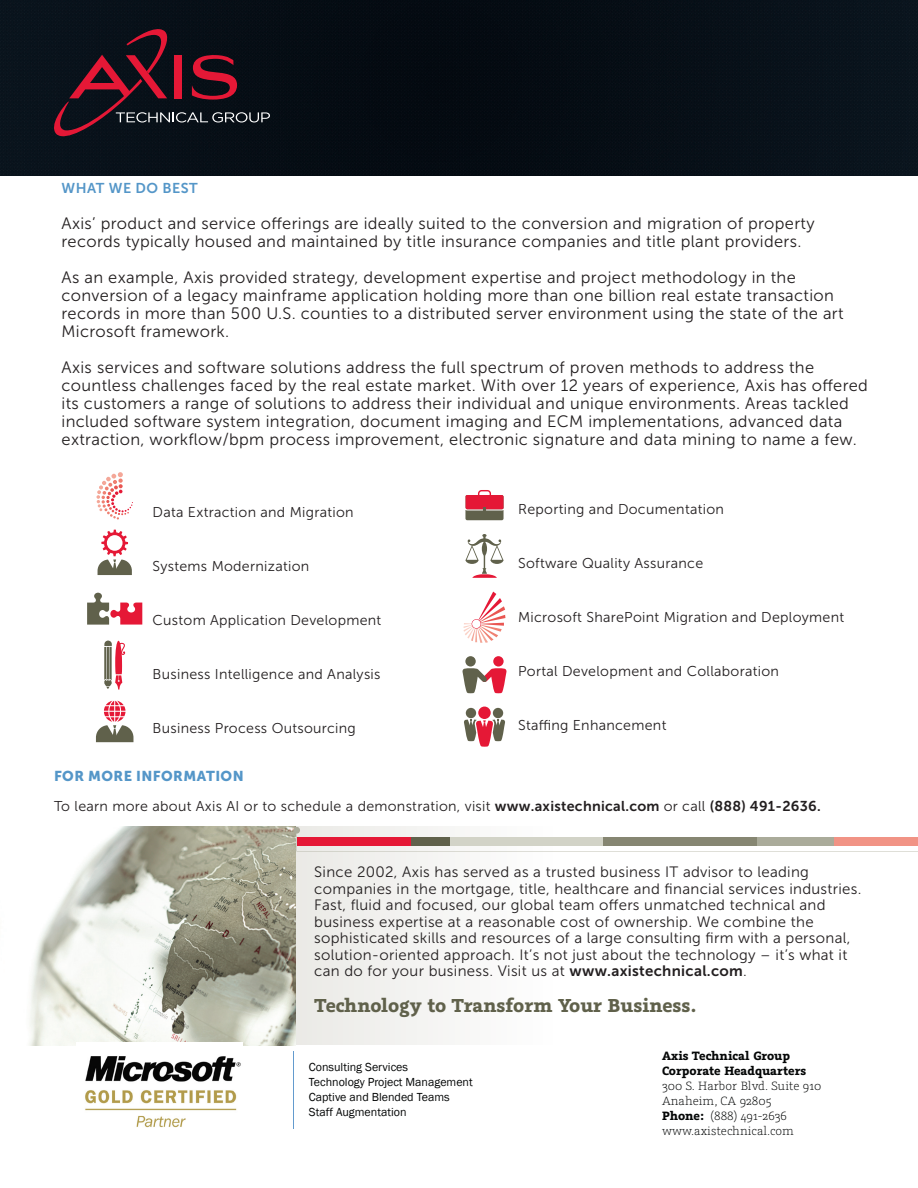
<style>
.page{position:relative;width:918px;height:1188px;background:#fff}
.page>*{position:absolute;margin:0;border:0;box-sizing:border-box;transform-origin:0 0}
.t1{font:700 21px "Graublau Slab";color:#60614b}
.t2{font:16.5px/18px "Museo Sans 300";letter-spacing:.02em;color:#231f20}
.t3{font:15px/16.5px "Museo Sans 300";letter-spacing:.02em;color:#231f20}
.t4{font:14.25px "Museo Sans 300";letter-spacing:.02em;color:#231f20}
.t5{font:14.25px "Museo Sans 900";letter-spacing:.03em;color:#5496c8}
.t6{font:14.25px "Museo Sans 700";letter-spacing:.03em;color:#5496c8}
.t7{font:300 13.5px "Graublau Slab";color:#050707}
.t8{font:700 13.5px "Graublau Slab";color:#050707}
.t9{font:12px "Franklin Gothic";color:#050707}
.s1{font-family:"Museo Sans 700"}
.s2{font-weight:700}
</style>
<div class="page">
<div style="left:0;top:0;width:918px;height:176px;background:#070e16"></div>
<svg style="left:49px;top:28px;width:221px;height:110px;background:#29141f"></svg>
<hr style="left:293px;top:1051px;width:1px;height:77px;background:#639bce">
<div style="left:295px;top:827px;width:623px;height:218px;background:linear-gradient(to right,#f1f1ee,#fff)"></div>
<img style="left:29px;top:827px;width:266px;height:218px">
<svg style="left:297px;top:828px;width:621px;height:24px"></svg>
<div style="left:293px;top:827px;width:7px;height:7px;background:#aaab9a;border-radius:50%"></div>
<svg style="left:465px;top:490px;width:39px;height:30px"></svg>
<div style="left:493px;top:656px;width:11px;height:11px;background:#e51836;border-radius:50%"></div>
<div style="left:465px;top:656px;width:11px;height:11px;background:#60614b;border-radius:50%"></div>
<svg style="left:462px;top:668px;width:45px;height:25px"></svg>
<div style="left:466px;top:708px;width:10px;height:10px;background:#60614b;border-radius:50%"></div>
<div style="left:493px;top:708px;width:10px;height:10px;background:#60614b;border-radius:50%"></div>
<div style="left:478px;top:707px;width:13px;height:12px;background:#e51836;border-radius:50%"></div>
<svg style="left:464px;top:719px;width:41px;height:28px"></svg>
<svg style="left:464px;top:592px;width:41px;height:51px"></svg>
<div style="left:472px;top:620px;width:9px;height:8px;background:#fff;border-radius:50%"></div>
<svg style="left:465px;top:534px;width:39px;height:44px"></svg>
<svg style="left:87px;top:593px;width:55px;height:32px"></svg>
<svg style="left:96px;top:701px;width:37px;height:41px"></svg>
<svg style="left:104px;top:641px;width:21px;height:49px"></svg>
<svg style="left:97px;top:472px;width:36px;height:48px"></svg>
<svg style="left:98px;top:530px;width:34px;height:45px"></svg>
<img style="left:77px;top:1042px;width:166px;height:86px">
<p class="t6" style="left:62px;top:180px;width:138px">WHAT WE DO BEST</p>
<p class="t2" style="left:62px;top:215px;width:755px">Axis’ product and service offerings are ideally suited to the conversion and migration of property records typically housed and maintained by title insurance companies and title plant providers.</p>
<p class="t2" style="left:62px;top:269px;width:784px">As an example, Axis provided strategy, development expertise and project methodology in the conversion of a legacy mainframe application holding more than one billion real estate transaction records in more than 500 U.S. counties to a distributed server environment using the state of the art Microsoft framework.</p>
<p class="t2" style="left:62px;top:359px;width:808px">Axis services and software solutions address the full spectrum of proven methods to address the countless challenges faced by the real estate market. With over 12 years of experience, Axis has offered its customers a range of solutions to address their individual and unique environments. Areas tackled included software system integration, document imaging and ECM implementations, advanced data extraction, workflow/bpm process improvement, electronic signature and data mining to name a few.</p>
<p class="t4" style="left:153px;top:505px;width:203px">Data Extraction and Migration</p>
<p class="t4" style="left:518px;top:502px;width:207px">Reporting and Documentation</p>
<p class="t4" style="left:153px;top:559px;width:158px">Systems Modernization</p>
<p class="t4" style="left:518px;top:556px;width:187px">Software Quality Assurance</p>
<p class="t4" style="left:153px;top:613px;width:230px">Custom Application Development</p>
<p class="t4" style="left:518px;top:610px;width:328px">Microsoft SharePoint Migration and Deployment</p>
<p class="t4" style="left:153px;top:667px;width:229px">Business Intelligence and Analysis</p>
<p class="t4" style="left:518px;top:664px;width:262px">Portal Development and Collaboration</p>
<p class="t4" style="left:153px;top:721px;width:205px">Business Process Outsourcing</p>
<p class="t4" style="left:518px;top:718px;width:150px">Staffing Enhancement</p>
<p class="t5" style="left:54px;top:768px;width:191px">FOR MORE INFORMATION</p>
<p class="t4" style="left:54px;top:799px;width:768px">To learn more about Axis AI or to schedule a demonstration, visit <span class="s1">www.axistechnical.com</span> or call <span class="s1">(888) 491-2636.</span></p>
<p class="t3" style="left:314px;top:864px;width:549px">Since 2002, Axis has served as a trusted business IT advisor to leading companies in the mortgage, title, healthcare and financial services industries.<br>Fast, fluid and focused, our global team offers unmatched technical and business expertise at a reasonable cost of ownership. We combine the sophisticated skills and resources of a large consulting firm with a personal, solution-oriented approach. It’s not just about the technology – it’s what it can do for your business. Visit us at <span class="s1">www.axistechnical.com</span>.</p>
<p class="t1" style="left:314px;top:992px;width:384px">Technology to Transform Your Business.</p>
<p class="t9" style="left:309px;top:1060px;width:101px">Consulting Services</p>
<p class="t9" style="left:309px;top:1075px;width:165px">Technology Project Management</p>
<p class="t9" style="left:309px;top:1090px;width:142px">Captive and Blended Teams</p>
<p class="t9" style="left:309px;top:1105px;width:99px">Staff Augmentation</p>
<p class="t8" style="left:662px;top:1047px;width:130px">Axis Technical Group</p>
<p class="t8" style="left:662px;top:1062px;width:146px">Corporate Headquarters</p>
<p class="t7" style="left:662px;top:1078px;width:161px">300 S. Harbor Blvd. Suite 910</p>
<p class="t7" style="left:662px;top:1093px;width:111px">Anaheim, CA 92805</p>
<p class="t7" style="left:662px;top:1108px;width:126px"><span class="s2">Phone:</span> (888) 491-2636</p>
<p class="t7" style="left:662px;top:1123px;width:133px">www.axistechnical.com</p>
</div>
